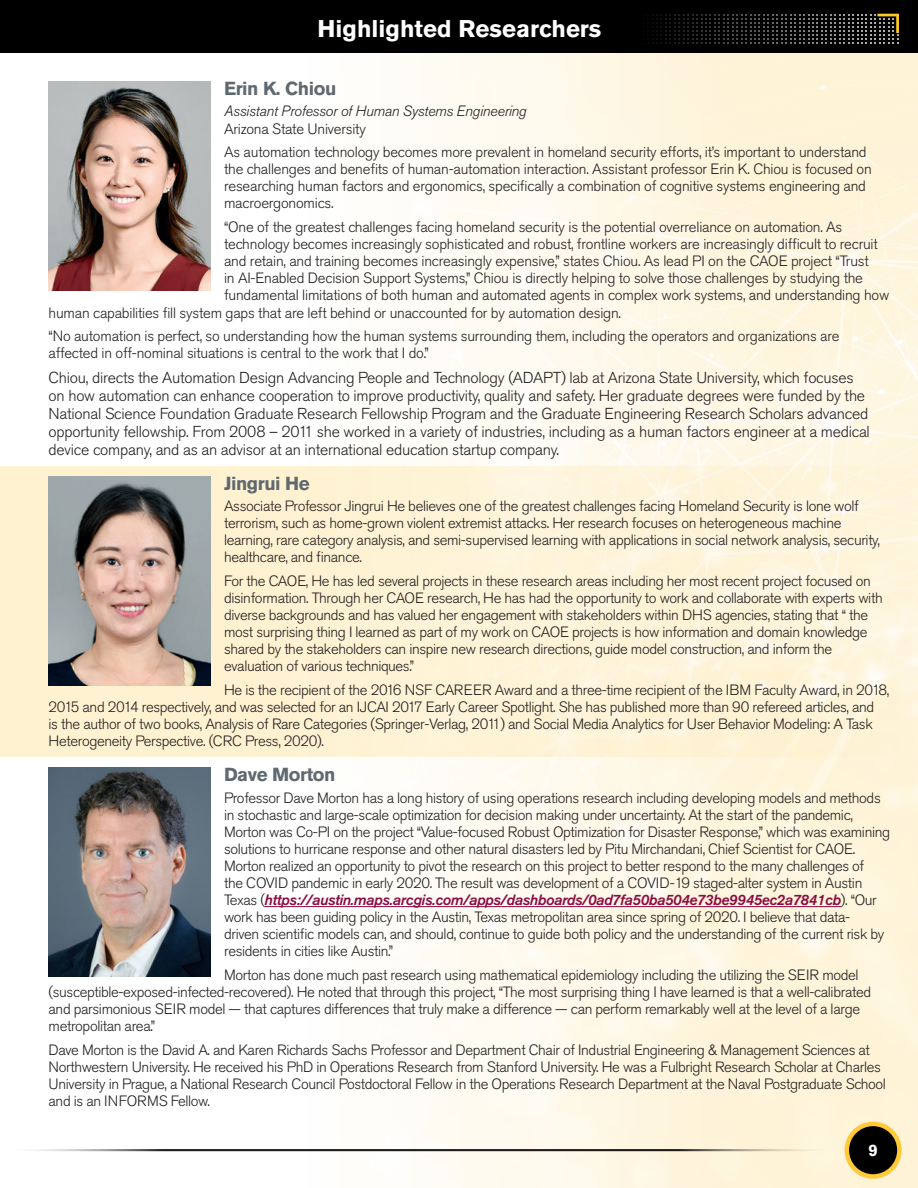
<style>
.page{position:relative;width:918px;height:1188px;background:#fff}
.page>*{position:absolute;margin:0;border:0;box-sizing:border-box;transform-origin:0 0}
.t1{font:700 24px "Akzidenz Grotesk Pro";color:#fff}
.t2{font:700 18.75px "Akzidenz Grotesk Pro";letter-spacing:-.025em;color:#5f696f}
.t3{font:700 16.5px "Akzidenz Grotesk Pro";color:#fff}
.Body{font:300 15.75px/18px "Akzidenz Grotesk Pro";letter-spacing:-.015em;color:#231f20}
.Body-2{font:300 14.85px/17.1px "Akzidenz Grotesk Pro";letter-spacing:-.025em;color:#231f20}
.Body-3{font:italic 300 14.85px/17.1px "Akzidenz Grotesk Pro";letter-spacing:-.015em;color:#231f20}
.s1{font-style:normal}
.s2{font-weight:500;font-style:italic;color:#8c0b42}
</style>
<div class="page">
<img style="left:307px;top:53px;width:611px;height:1135px">
<div style="left:0;top:466px;width:918px;height:291px;background:#fef3d6"></div>
<hr style="left:265px;top:906px;width:576px;height:1px;background:#8c0b42">
<img style="left:49px;top:767px;width:162px;height:210px">
<img style="left:49px;top:476px;width:162px;height:209px">
<img style="left:49px;top:81px;width:162px;height:209px">
<hr style="left:0;top:1149px;width:840px;height:2px;background:#231f20">
<div style="left:847px;top:1124px;width:52px;height:52px;background:#000001;border-radius:50%"></div>
<div style="left:845px;top:1122px;width:57px;height:57px;border:4px solid #ffc938;border-radius:50%"></div>
<div style="left:0;top:0;width:918px;height:53px;background:#000001"></div>
<svg style="left:652px;top:14px;width:247px;height:30px"></svg>
<p class="t1" style="left:318px;top:13px;width:285px">Highlighted Researchers</p>
<h3 class="t2" style="left:224px;top:76px;width:114px">Erin K. Chiou</h3>
<p class="Body-3" style="left:224px;top:103px;width:304px">Assistant Professor of Human Systems Engineering<br><span class="s1">Arizona State University</span></p>
<p class="Body-2" style="left:224px;top:143px;width:649px">As automation technology becomes more prevalent in homeland security efforts, it’s important to understand the challenges and benefits of human-automation interaction. Assistant professor Erin K. Chiou is focused on researching human factors and ergonomics, specifically a combination of cognitive systems engineering and macroergonomics.</p>
<p class="Body-2" style="left:224px;top:218px;width:620px">“One of the greatest challenges facing homeland security is the potential overreliance on automation. As</p>
<p class="Body-2" style="left:224px;top:235px;width:655px">technology becomes increasingly sophisticated and robust, frontline workers are increasingly difficult to recruit</p>
<p class="Body-2" style="left:224px;top:253px;width:646px">and retain, and training becomes increasingly expensive,” states Chiou. As lead PI on the CAOE project “Trust</p>
<p class="Body-2" style="left:224px;top:270px;width:640px">in AI-Enabled Decision Support Systems,” Chiou is directly helping to solve those challenges by studying the</p>
<p class="Body-2" style="left:224px;top:287px;width:667px">fundamental limitations of both human and automated agents in complex work systems, and understanding how</p>
<p class="Body-2" style="left:49px;top:304px;width:574px">human capabilities fill system gaps that are left behind or unaccounted for by automation design.</p>
<p class="Body-2" style="left:49px;top:327px;width:793px">“No automation is perfect, so understanding how the human systems surrounding them, including the operators and organizations are affected in off-nominal situations is central to the work that I do.”</p>
<p class="Body" style="left:49px;top:368px;width:823px">Chiou, directs the Automation Design Advancing People and Technology (ADAPT) lab at Arizona State University, which focuses on how automation can enhance cooperation to improve productivity, quality and safety. Her graduate degrees were funded by the National Science Foundation Graduate Research Fellowship Program and the Graduate Engineering Research Scholars advanced opportunity fellowship. From 2008 – 2011 she worked in a variety of industries, including as a human factors engineer at a medical device company, and as an advisor at an international education startup company.</p>
<h3 class="t2" style="left:224px;top:471px;width:87px">Jingrui He</h3>
<p class="Body-2" style="left:224px;top:497px;width:657px">Associate Professor Jingrui He believes one of the greatest challenges facing Homeland Security is lone wolf terrorism, such as home-grown violent extremist attacks. Her research focuses on heterogeneous machine learning, rare category analysis, and semi-supervised learning with applications in social network analysis, security, healthcare, and finance.</p>
<p class="Body-2" style="left:224px;top:572px;width:660px">For the CAOE, He has led several projects in these research areas including her most recent project focused on disinformation. Through her CAOE research, He has had the opportunity to work and collaborate with experts with diverse backgrounds and has valued her engagement with stakeholders within DHS agencies, stating that “ the most surprising thing I learned as part of my work on CAOE projects is how information and domain knowledge shared by the stakeholders can inspire new research directions, guide model construction, and inform the evaluation of various techniques.”</p>
<p class="Body-2" style="left:49px;top:681px;width:842px;text-indent:175px">He is the recipient of the 2016 NSF CAREER Award and a three-time recipient of the IBM Faculty Award, in 2018, 2015 and 2014 respectively, and was selected for an IJCAI 2017 Early Career Spotlight. She has published more than 90 refereed articles, and<br>is the author of two books, Analysis of Rare Categories (Springer-Verlag, 2011) and Social Media Analytics for User Behavior Modeling: A Task Heterogeneity Perspective. (CRC Press, 2020).</p>
<h3 class="t2" style="left:224px;top:762px;width:113px">Dave Morton</h3>
<p class="Body-2" style="left:224px;top:789px;width:668px">Professor Dave Morton has a long history of using operations research including developing models and methods in stochastic and large-scale optimization for decision making under uncertainty. At the start of the pandemic, Morton was Co-PI on the project “Value-focused Robust Optimization for Disaster Response,” which was examining solutions to hurricane response and other natural disasters led by Pitu Mirchandani, Chief Scientist for CAOE.<br>Morton realized an opportunity to pivot the research on this project to better respond to the many challenges of<br>the COVID pandemic in early 2020. The result was development of a COVID-19 staged-alter system in Austin Texas (<span class="s2">https://austin.maps.arcgis.com/apps/dashboards/0ad7fa50ba504e73be9945ec2a7841cb</span>). “Our work has been guiding policy in the Austin, Texas metropolitan area since spring of 2020. I believe that data-<br>driven scientific models can, and should, continue to guide both policy and the understanding of the current risk by residents in cities like Austin.”</p>
<p class="Body-2" style="left:49px;top:966px;width:824px;text-indent:175px">Morton has done much past research using mathematical epidemiology including the utilizing the SEIR model (susceptible-exposed-infected-recovered). He noted that through this project, “The most surprising thing I have learned is that a well-calibrated and parsimonious SEIR model — that captures differences that truly make a difference — can perform remarkably well at the level of a large metropolitan area.”</p>
<p class="Body-2" style="left:49px;top:1041px;width:839px">Dave Morton is the David A. and Karen Richards Sachs Professor and Department Chair of Industrial Engineering &amp; Management Sciences at Northwestern University. He received his PhD in Operations Research from Stanford University. He was a Fulbright Research Scholar at Charles University in Prague, a National Research Council Postdoctoral Fellow in the Operations Research Department at the Naval Postgraduate School and is an INFORMS Fellow.</p>
<p class="t3" style="left:868px;top:1140px;width:11px">9</p>
</div>
